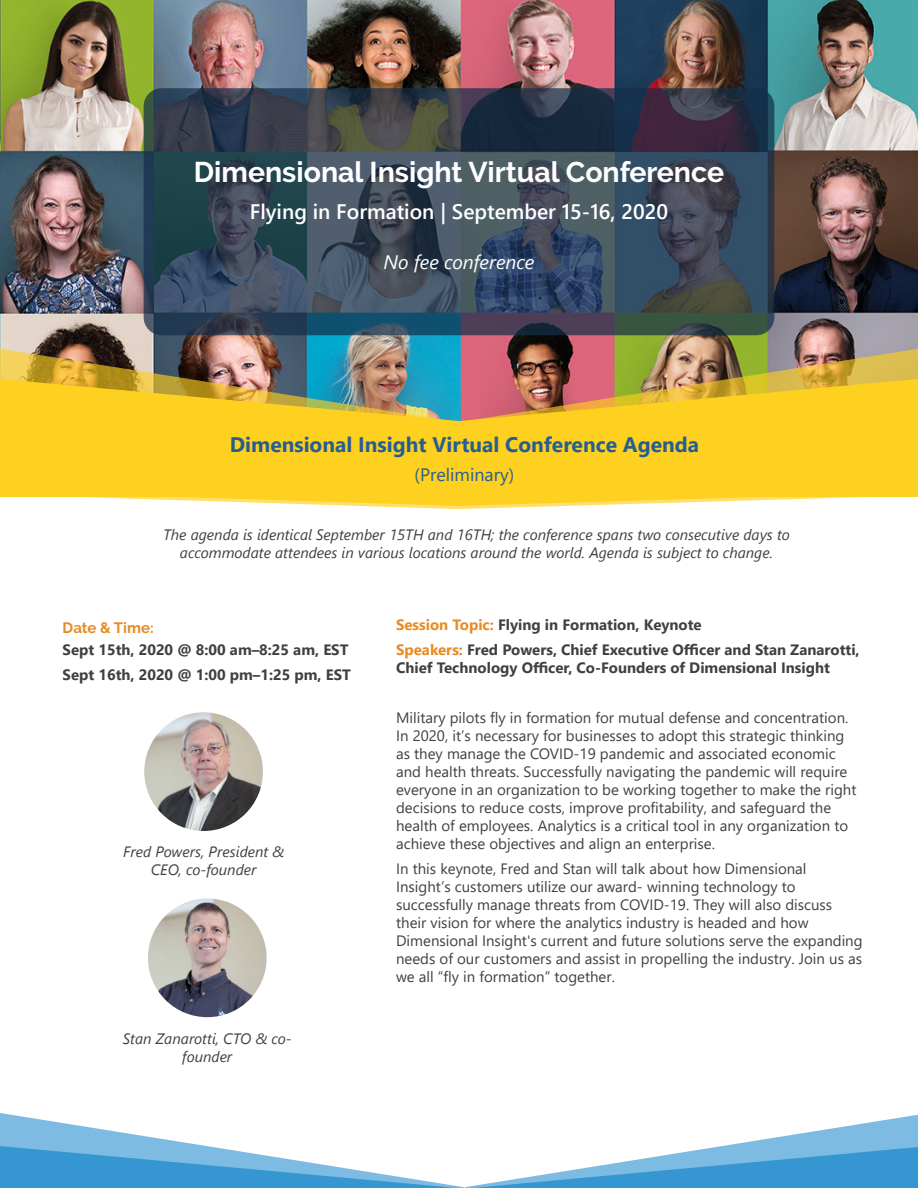
<style>
.page{position:relative;width:918px;height:1188px;background:#fff}
.page>*{position:absolute;margin:0;border:0;box-sizing:border-box;transform-origin:0 0}
.t1{font:700 28.5px "Raleway";color:#fff}
.body{font:700 21px "Segoe UI";color:#275e92}
.t2{font:600 21px "Segoe UI";color:#fff}
.t3{font:italic 19.5px "Segoe UI";color:#fff}
.body-2{font:18px "Segoe UI";color:#275e92}
.body-3{font:15px/18px "Segoe UI";color:#404040}
.body-4{font:italic 15px/18px "Segoe UI";color:#404040;text-align:center}
.body-5{font:700 15px/18px "Segoe UI";color:#404040}
.body-6{font:700 15px "Raleway";color:#e78b23}
.s1{color:#e78b23}
</style>
<div class="page">
<img style="left:144px;top:712px;width:119px;height:119px;border-radius:59px">
<img style="left:148px;top:898px;width:119px;height:119px;border-radius:59px">
<img style="left:0;top:0;width:918px;height:305px">
<svg style="left:144px;top:88px;width:630px;height:247px;background:#384656"></svg>
<svg style="left:81px;top:497px;width:783px;height:12px"></svg>
<div style="left:0;top:421px;width:918px;height:76px;background:#fed01f"></div>
<img style="left:0;top:305px;width:918px;height:116px">
<svg style="left:0;top:1113px;width:918px;height:33px"></svg>
<svg style="left:0;top:1146px;width:918px;height:42px"></svg>
<p class="t1" style="left:194px;top:155px;width:532px">Dimensional Insight Virtual Conference</p>
<p class="t2" style="left:250px;top:191px;width:420px">Flying in Formation | September 15-16, 2020</p>
<p class="t3" style="left:384px;top:243px;width:152px">No fee conference</p>
<p class="body" style="left:230px;top:425px;width:471px">Dimensional Insight Virtual Conference Agenda</p>
<p class="body-2" style="left:415px;top:457px;width:101px">(Preliminary)</p>
<p class="body-4" style="left:163px;top:524px;width:628px">The agenda is identical September 15TH and 16TH; the conference spans two consecutive days to accommodate attendees in various locations around the world. Agenda is subject to change.</p>
<p class="body-6" style="left:63px;top:619px;width:93px">Date &amp; Time:</p>
<p class="body-5" style="left:63px;top:640px;width:287px">Sept 15th, 2020 @ 8:00 am–8:25 am, EST</p>
<p class="body-5" style="left:63px;top:665px;width:290px">Sept 16th, 2020 @ 1:00 pm–1:25 pm, EST</p>
<p class="body-4" style="left:123px;top:841px;width:162px">Fred Powers, President &amp;<br>CEO, co-founder</p>
<p class="body-4" style="left:123px;top:1027px;width:170px">Stan Zanarotti, CTO &amp; co&shy;founder</p>
<p class="body-5" style="left:396px;top:614px;width:307px"><span class="s1">Session Topic:</span> Flying in Formation, Keynote</p>
<p class="body-5" style="left:396px;top:639px;width:465px"><span class="s1">Speakers:</span> Fred Powers, Chief Executive Officer and Stan Zanarotti,<br>Chief Technology Officer, Co-Founders of Dimensional Insight</p>
<p class="body-3" style="left:396px;top:708px;width:462px">Military pilots fly in formation for mutual defense and concentration.<br>In 2020, it’s necessary for businesses to adopt this strategic thinking as they manage the COVID-19 pandemic and associated economic and health threats. Successfully navigating the pandemic will require everyone in an organization to be working together to make the right decisions to reduce costs, improve profitability, and safeguard the health of employees. Analytics is a critical tool in any organization to achieve these objectives and align an enterprise.</p>
<p class="body-3" style="left:396px;top:858px;width:468px">In this keynote, Fred and Stan will talk about how Dimensional Insight’s customers utilize our award- winning technology to successfully manage threats from COVID-19. They will also discuss their vision for where the analytics industry is headed and how Dimensional Insight's current and future solutions serve the expanding needs of our customers and assist in propelling the industry. Join us as we all “fly in formation” together.</p>
</div>
